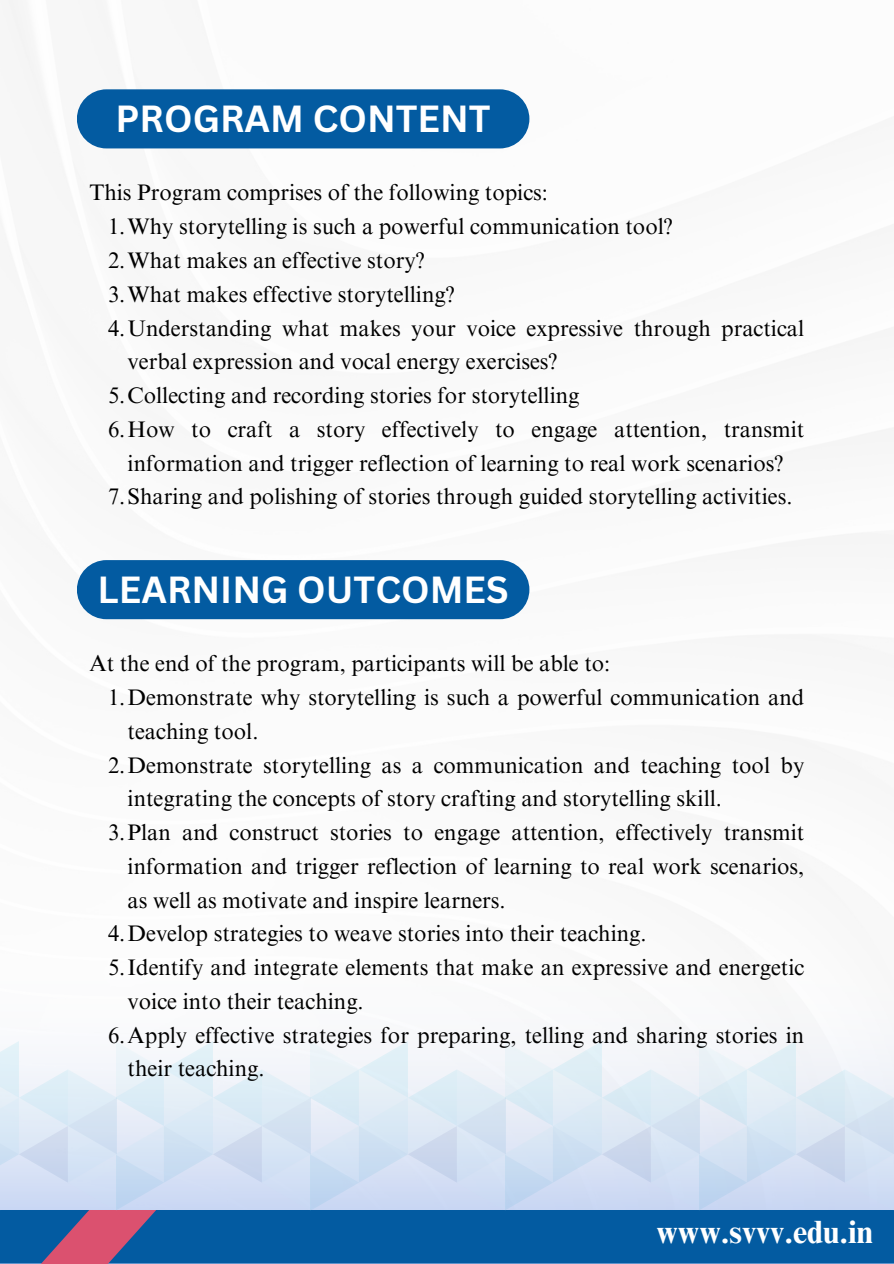
<style>
.page{position:relative;width:894px;height:1264px;background:#fff}
.page>*{position:absolute;margin:0;border:0;box-sizing:border-box;transform-origin:0 0}
.t1{font:700 36.75px "Canva Sans";color:#fff}
.t2{font:700 32.25px "Times NRMT Pro";color:#fff}
.t3{font:22.5px/33.8px "Times NRMT Pro";color:#000}
</style>
<div class="page">
<div style="left:0;top:967px;width:893px;height:296px;background:#f9fafb"></div>
<div style="left:0;top:1209px;width:893px;height:54px;background:#035ba1"></div>
<svg style="left:22px;top:1209px;width:134px;height:54px;background:#705889"></svg>
<img style="left:0;top:1041px;width:893px;height:168px">
<div style="left:77px;top:89px;width:452px;height:59px;background:#035ba1;border-radius:30px"></div>
<div style="left:77px;top:560px;width:452px;height:59px;background:#035ba1;border-radius:30px"></div>
<p class="t1" style="left:115px;top:93px;width:376px">PROGRAM CONTENT</p>
<h1 class="t3" style="left:89px;top:179px;width:460px">This Program comprises of the following topics:</h1>
<p class="t3" style="left:108px;top:212px;width:566px">1.Why storytelling is such a powerful communication tool?</p>
<p class="t3" style="left:108px;top:246px;width:318px">2.What makes an effective story?</p>
<p class="t3" style="left:108px;top:280px;width:348px">3.What makes effective storytelling?</p>
<p class="t3" style="left:128px;top:314px;width:678px;text-indent:-20px">4.Understanding what makes your voice expressive through practical verbal expression and vocal energy exercises?</p>
<p class="t3" style="left:108px;top:381px;width:473px">5.Collecting and recording stories for storytelling</p>
<p class="t3" style="left:108px;top:415px;width:697px;text-align:center">6.How to craft a story effectively to engage attention, transmit information and trigger reflection of learning to real work scenarios?</p>
<p class="t3" style="left:108px;top:482px;width:685px">7.Sharing and polishing of stories through guided storytelling activities.</p>
<p class="t1" style="left:98px;top:563px;width:412px">LEARNING OUTCOMES</p>
<h1 class="t3" style="left:89px;top:649px;width:522px">At the end of the program, participants will be able to:</h1>
<p class="t3" style="left:128px;top:683px;width:678px;text-indent:-20px">1.Demonstrate why storytelling is such a powerful communication and teaching tool.</p>
<p class="t3" style="left:128px;top:750px;width:678px;text-indent:-20px">2.Demonstrate storytelling as a communication and teaching tool by integrating the concepts of story crafting and storytelling skill.</p>
<p class="t3" style="left:128px;top:818px;width:678px;text-align:justify;text-indent:-20px">3.Plan and construct stories to engage attention, effectively transmit information and trigger reflection of learning to real work scenarios, as well as motivate and inspire learners.</p>
<p class="t3" style="left:108px;top:919px;width:540px">4.Develop strategies to weave stories into their teaching.</p>
<p class="t3" style="left:128px;top:953px;width:678px;text-indent:-20px">5.Identify and integrate elements that make an expressive and energetic voice into their teaching.</p>
<p class="t3" style="left:128px;top:1020px;width:678px;text-indent:-20px">6.Apply effective strategies for preparing, telling and sharing stories in their teaching.</p>
<p class="t2" style="left:656px;top:1219px;width:218px">www.svvv.edu.in</p>
</div>
